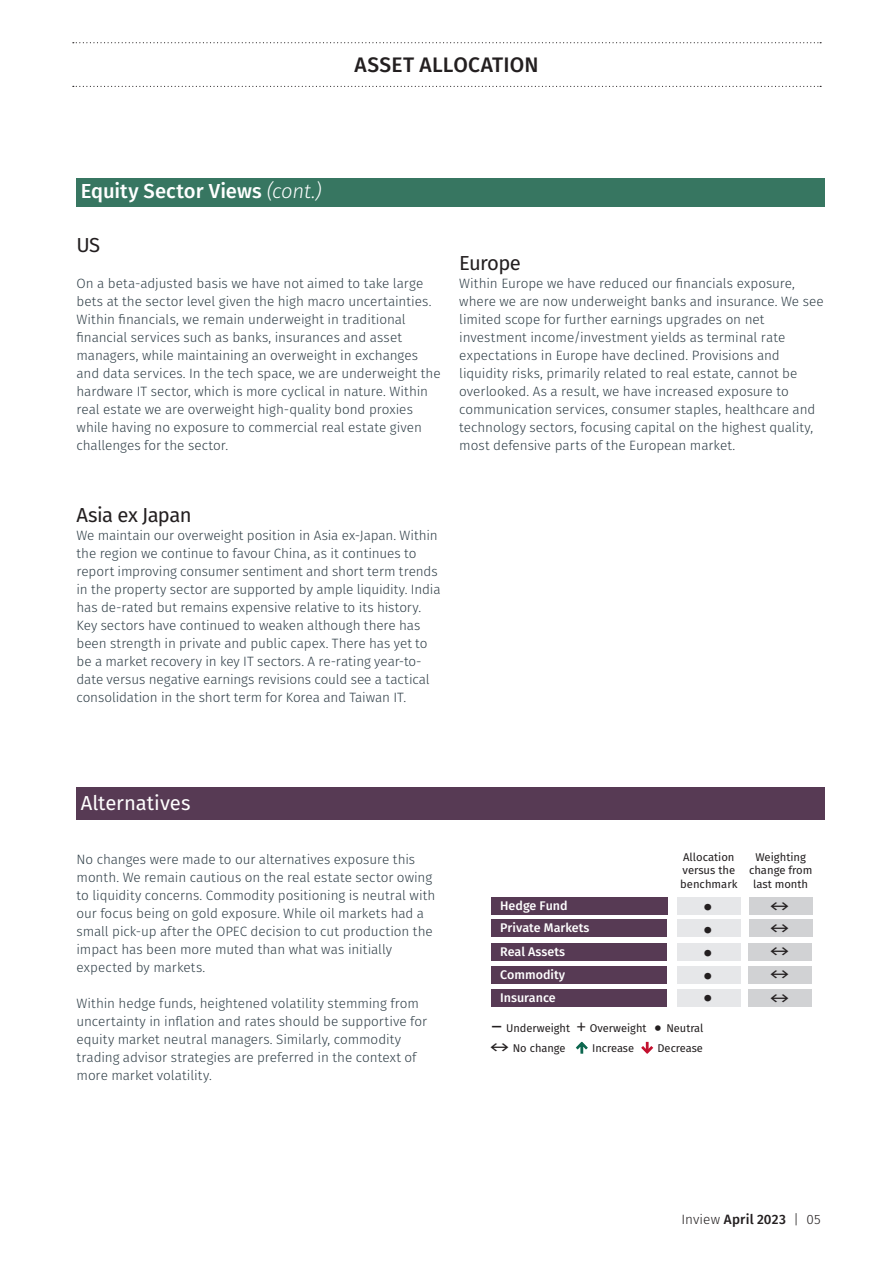
<style>
.page{position:relative;width:893px;height:1263px;background:#fff}
.page>*{position:absolute;margin:0;border:0;box-sizing:border-box;transform-origin:0 0}
.t1{font:22.5px/22.8px "Source Code Variable";color:#231f20;text-align:justify}
._14_pt_Title__dotted{font:500 21px "Fira Sans";letter-spacing:.01em;color:#231f20}
.Equity_AA_sub{font:500 20.25px "Fira Sans";color:#fff}
.Global_summary{font:20.25px "Fira Sans";letter-spacing:-.035em;color:#231f20}
.Alt_AA_Sub{font:20.25px "Fira Sans";color:#fff}
.Body_Copy{font:20.25px "Fira Sans";color:#231f20}
.t2{font:18.75px/23.4px "Source Code Variable";color:#231f20;text-align:justify;scale:1.5 1}
.Body_Copy-2{font:300 13.5px/18px "Fira Sans";letter-spacing:-.005em;color:#2f3e47}
.t3{font:300 13.5px "Fira Sans";letter-spacing:.01em;color:#231f20}
.t4{font:500 12.45px/22.8px "Fira Sans";color:#fff}
.t5{font:11.25px/13.5px "Fira Sans";color:#231f20}
.s1{font-weight:300;font-style:italic}
.s2{font-family:"Source Code Variable";font-size:21.3px}
.s3{font-family:"Source Code Variable";font-size:18.75px}
.s4{font-family:"Source Code Variable";font-size:18.75px;color:#0d674f}
.s5{font-family:"Source Code Variable";font-size:18.75px;color:#c3102e}
.s6{font-weight:500}
</style>
<div class="page">
<div style="left:77px;top:787px;width:748px;height:33px;background:#573a54"></div>
<div style="left:491px;top:897px;width:176px;height:18px;background:#573a54"></div>
<div style="left:749px;top:897px;width:63px;height:18px;background:#d1d2d4"></div>
<div style="left:677px;top:897px;width:64px;height:18px;background:#e6e7e9"></div>
<div style="left:491px;top:966px;width:175px;height:17px;background:#573a54"></div>
<div style="left:491px;top:943px;width:175px;height:17px;background:#573a54"></div>
<div style="left:491px;top:920px;width:175px;height:17px;background:#573a54"></div>
<div style="left:749px;top:919px;width:63px;height:18px;background:#d1d2d4"></div>
<div style="left:677px;top:919px;width:64px;height:18px;background:#e6e7e9"></div>
<div style="left:748px;top:943px;width:64px;height:18px;background:#d1d2d4"></div>
<div style="left:748px;top:966px;width:64px;height:17px;background:#d1d2d4"></div>
<div style="left:677px;top:943px;width:64px;height:18px;background:#e6e7e9"></div>
<div style="left:677px;top:966px;width:64px;height:17px;background:#e6e7e9"></div>
<div style="left:748px;top:989px;width:64px;height:17px;background:#d1d2d4"></div>
<div style="left:677px;top:989px;width:64px;height:17px;background:#e6e7e9"></div>
<div style="left:491px;top:989px;width:176px;height:17px;background:#573a54"></div>
<svg style="left:575px;top:1041px;width:13px;height:13px"></svg>
<svg style="left:641px;top:1041px;width:13px;height:13px"></svg>
<svg style="left:73px;top:42px;width:748px;height:1px"></svg>
<svg style="left:73px;top:86px;width:748px;height:1px"></svg>
<div style="left:77px;top:178px;width:748px;height:29px;background:#377661"></div>
<p class="_14_pt_Title__dotted" style="left:354px;top:48px;width:186px">ASSET ALLOCATION</p>
<p class="Equity_AA_sub" style="left:81px;top:175px;width:242px">Equity Sector Views <span class="s1">(cont.)</span></p>
<p class="Body_Copy" style="left:77px;top:230px;width:25px">US</p>
<p class="Body_Copy-2" style="left:77px;top:274px;width:366px">On a beta-adjusted basis we have not aimed to take large bets at the sector level given the high macro uncertainties.<br>Within financials, we remain underweight in traditional financial services such as banks, insurances and asset managers, while maintaining an overweight in exchanges and data services. In the tech space, we are underweight the hardware IT sector, which is more cyclical in nature. Within real estate we are overweight high-quality bond proxies while having no exposure to commercial real estate given challenges for the sector.</p>
<p class="Global_summary" style="left:459px;top:248px;width:63px">Europe</p>
<p class="Body_Copy-2" style="left:459px;top:274px;width:366px">Within Europe we have reduced our financials exposure, where we are now underweight banks and insurance. We see limited scope for further earnings upgrades on net investment income/investment yields as terminal rate expectations in Europe have declined. Provisions and liquidity risks, primarily related to real estate, cannot be overlooked. As a result, we have increased exposure to communication services, consumer staples, healthcare and technology sectors, focusing capital on the highest quality, most defensive parts of the European market.</p>
<p class="Global_summary" style="left:77px;top:500px;width:117px">Asia ex Japan</p>
<p class="Body_Copy-2" style="left:77px;top:526px;width:365px">We maintain our overweight position in Asia ex-Japan. Within the region we continue to favour China, as it continues to report improving consumer sentiment and short term trends in the property sector are supported by ample liquidity. India has de-rated but remains expensive relative to its history.<br>Key sectors have continued to weaken although there has been strength in private and public capex. There has yet to be a market recovery in key IT sectors. A re-rating year-to&shy;date versus negative earnings revisions could see a tactical consolidation in the short term for Korea and Taiwan IT.</p>
<p class="Alt_AA_Sub" style="left:81px;top:788px;width:111px">Alternatives</p>
<p class="Body_Copy-2" style="left:77px;top:850px;width:360px">No changes were made to our alternatives exposure this month. We remain cautious on the real estate sector owing to liquidity concerns. Commodity positioning is neutral with our focus being on gold exposure. While oil markets had a small pick-up after the OPEC decision to cut production the impact has been more muted than what was initially expected by markets.</p>
<p class="Body_Copy-2" style="left:77px;top:994px;width:352px">Within hedge funds, heightened volatility stemming from uncertainty in inflation and rates should be supportive for equity market neutral managers. Similarly, commodity trading advisor strategies are preferred in the context of more market volatility.</p>
<p class="t5" style="left:680px;top:850px;width:59px">Allocation versus the benchmark</p>
<p class="t5" style="left:749px;top:850px;width:65px;text-align:center">Weighting change from last month</p>
<p class="t4" style="left:500px;top:894px;width:69px">Hedge Fund</p>
<p class="t1" style="left:701px;top:894px;width:15px">•</p>
<p class="t2" style="left:771px;top:893px;width:13px">↔</p>
<p class="t4" style="left:500px;top:939px;width:66px">Real Assets</p>
<p class="t4" style="left:500px;top:916px;width:91px">Private Markets</p>
<p class="t1" style="left:701px;top:917px;width:15px">•</p>
<p class="t4" style="left:500px;top:962px;width:66px">Commodity<br>Insurance</p>
<p class="t2" style="left:771px;top:915px;width:13px">↔ ↔ ↔ ↔</p>
<p class="t1" style="left:701px;top:940px;width:15px">• • •</p>
<p class="t5" style="left:491px;top:1017px;width:214px;line-height:20.9px"><span class="s2">–</span> Underweight <span class="s3">+</span> Overweight <span class="s3">•</span> Neutral <span class="s3">↔</span> No change <span class="s4">↑</span> Increase <span class="s5">↓</span> Decrease</p>
<p class="t3" style="left:681px;top:1210px;width:141px">Inview <span class="s6">April 2023</span> | 05</p>
</div>
